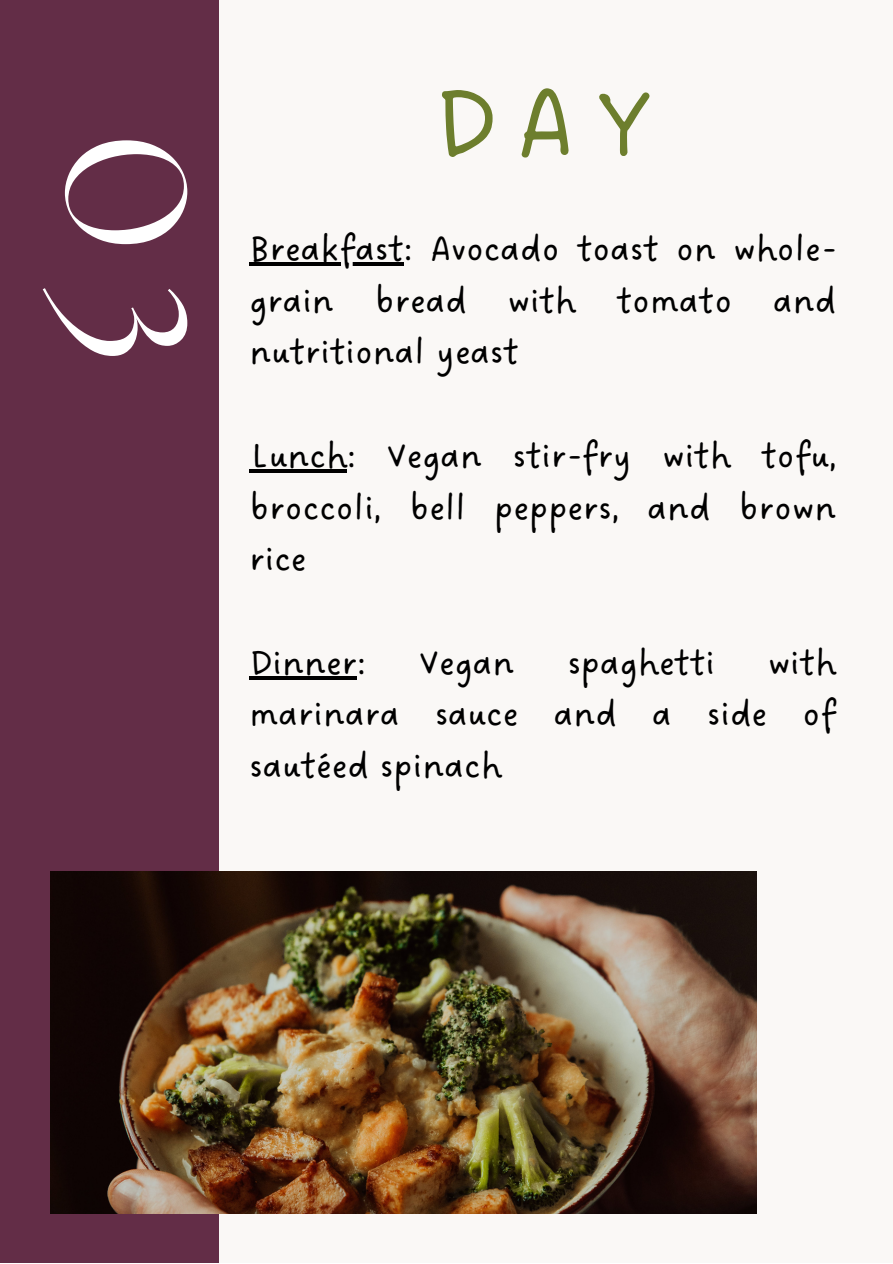
<style>
.page{position:relative;width:893px;height:1264px;background:#fff}
.page>*{position:absolute;margin:0;border:0;box-sizing:border-box;transform-origin:0 0}
.t1{font:170.7px "The Seasons";color:#fff}
.t2{font:104.85px "DO Sans Regular";color:#6d7e2d}
.t3{font:37.5px/51.8px "DO Sans Regular";color:#000;text-align:justify}
</style>
<div class="page">
<div style="left:0;top:0;width:892px;height:1262px;background:#faf8f6"></div>
<div style="left:0;top:0;width:218px;height:1262px;background:#632d47"></div>
<img style="left:50px;top:871px;width:706px;height:342px">
<hr style="left:249px;top:262px;width:155px;height:3px;background:#000">
<hr style="left:249px;top:469px;width:98px;height:3px;background:#000">
<hr style="left:249px;top:676px;width:108px;height:3px;background:#000">
<p class="t1" style="left:203px;top:134px;width:231px;rotate:90deg">03</p>
<p class="t2" style="left:433px;top:62px;width:221px">DAY</p>
<p class="t3" style="left:249px;top:224px;width:588px">Breakfast: Avocado toast on whole&shy;grain bread with tomato and nutritional yeast</p>
<p class="t3" style="left:249px;top:431px;width:588px">Lunch: Vegan stir-fry with tofu, broccoli, bell peppers, and brown rice</p>
<p class="t3" style="left:249px;top:638px;width:588px;text-indent:518px">with marinara sauce and a side of sautéed spinach</p>
<p class="t3" style="left:249px;top:638px;width:119px">Dinner:</p>
<p class="t3" style="left:420px;top:638px;width:96px">Vegan</p>
<p class="t3" style="left:567px;top:638px;width:149px">spaghetti</p>
</div>
